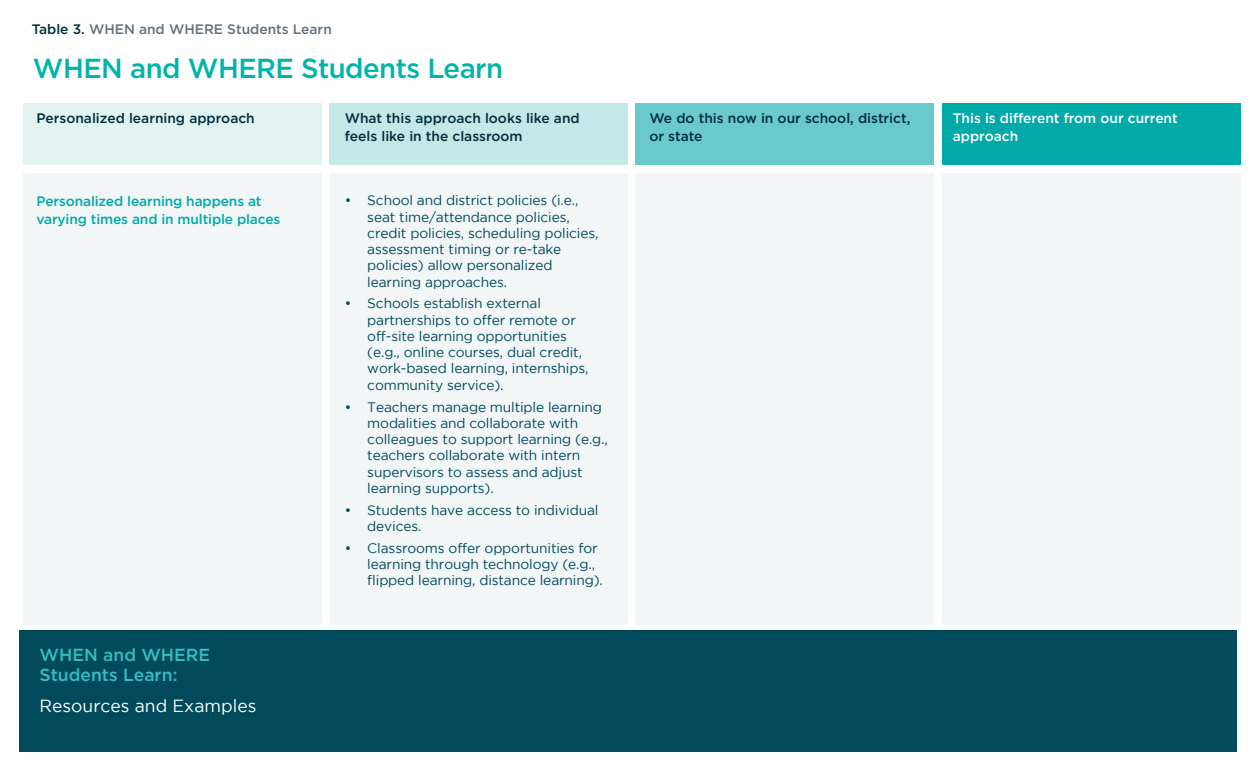
<style>
.page{position:relative;width:1260px;height:765px;background:#fff}
.page>*{position:absolute;margin:0;border:0;box-sizing:border-box;transform-origin:0 0}
.t1{font:500 27.5px "Gotham";letter-spacing:-.02em;color:#00b3ab}
.t2{font:500 17.5px/20px "Gotham";color:#35bec0}
.t3{font:17.5px "Gotham";color:#fff}
.t4{font:13.75px/16.2px "Gotham";letter-spacing:-.01em;color:#004a5b}
.t5{font:500 13.75px/17.5px "Gotham";color:#002e3d}
.t6{font:500 13.75px/17.5px "Gotham";letter-spacing:-.01em;color:#00aaa8}
.t7{font:500 13.75px/17.5px "Gotham";color:#fff}
.t8{font:500 13.75px "Gotham";color:#60717f}
.s1{color:#002e3d}
</style>
<div class="page">
<div style="left:20px;top:630px;width:1217px;height:121px;background:#004a5b"></div>
<div style="left:23px;top:173px;width:298px;height:452px;background:#f2f6f7"></div>
<div style="left:330px;top:173px;width:298px;height:452px;background:#f2f6f7"></div>
<div style="left:636px;top:173px;width:298px;height:452px;background:#f2f6f7"></div>
<div style="left:942px;top:173px;width:298px;height:452px;background:#f2f6f7"></div>
<div style="left:23px;top:103px;width:298px;height:61px;background:#e2f3f2"></div>
<div style="left:330px;top:103px;width:298px;height:61px;background:#c4e7e7"></div>
<div style="left:636px;top:103px;width:298px;height:61px;background:#6ac9ca"></div>
<div style="left:942px;top:103px;width:298px;height:61px;background:#00aaa9"></div>
<p class="t8" style="left:32px;top:20px;width:302px"><span class="s1">Table 3.</span> WHEN and WHERE Students Learn</p>
<h1 class="t1" style="left:33px;top:51px;width:472px">WHEN and WHERE Students Learn</h1>
<p class="t5" style="left:36px;top:109px;width:220px">Personalized learning approach</p>
<p class="t5" style="left:345px;top:109px;width:236px">What this approach looks like and feels like in the classroom</p>
<p class="t5" style="left:649px;top:109px;width:262px">We do this now in our school, district, or state</p>
<p class="t7" style="left:953px;top:109px;width:227px">This is different from our current approach</p>
<p class="t6" style="left:36px;top:193px;width:246px">Personalized learning happens at varying times and in multiple places</p>
<p class="t4" style="left:367px;top:192px;width:233px;text-indent:-22px">• School and district policies (i.e., seat time/attendance policies, credit policies, scheduling policies, assessment timing or re-take policies) allow personalized learning approaches.</p>
<p class="t4" style="left:367px;top:295px;width:223px;text-indent:-22px">• Schools establish external partnerships to offer remote or off-site learning opportunities (e.g., online courses, dual credit, work-based learning, internships, community service).</p>
<p class="t4" style="left:367px;top:398px;width:242px;text-indent:-22px">• Teachers manage multiple learning modalities and collaborate with colleagues to support learning (e.g., teachers collaborate with intern supervisors to assess and adjust learning supports).</p>
<p class="t4" style="left:367px;top:502px;width:233px;text-indent:-22px">• Students have access to individual devices.</p>
<p class="t4" style="left:367px;top:540px;width:237px;text-indent:-22px">• Classrooms offer opportunities for learning through technology (e.g., flipped learning, distance learning).</p>
<p class="t2" style="left:40px;top:645px;width:172px">WHEN and WHERE<br>Students Learn:</p>
<p class="t3" style="left:40px;top:696px;width:218px">Resources and Examples</p>
</div>
